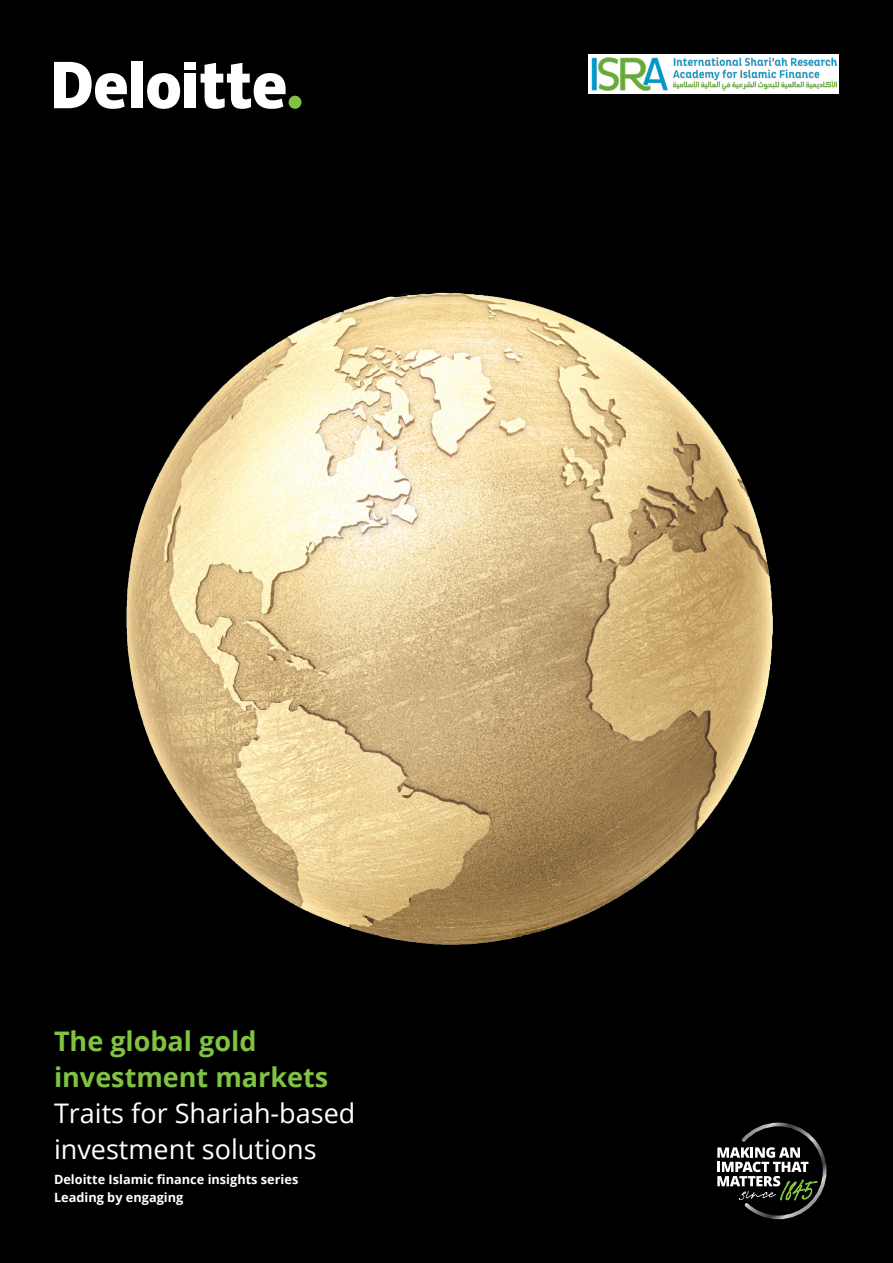
<style>
.page{position:relative;width:893px;height:1263px;background:#000}
.page>*{position:absolute;margin:0;border:0;box-sizing:border-box;transform-origin:0 0}
.t1{font:27px/36px "Open Sans";color:#fff}
.t2{font:700 27px/36px "Open Sans";color:#80c342}
.t3{font:700 12.75px/18px "Open Sans";color:#fff}
</style>
<div class="page">
<img style="left:126px;top:292px;width:658px;height:831px">
<div style="left:289px;top:96px;width:12px;height:12px;background:#80c342;border-radius:50%"></div>
<div style="left:131px;top:62px;width:12px;height:46px;background:#fff"></div>
<svg style="left:147px;top:73px;width:33px;height:35px"></svg>
<div style="left:185px;top:74px;width:11px;height:34px;background:#fff"></div>
<div style="left:185px;top:62px;width:11px;height:7px;background:#fff"></div>
<svg style="left:201px;top:63px;width:85px;height:45px"></svg>
<svg style="left:54px;top:62px;width:73px;height:46px"></svg>
<svg style="left:717px;top:1123px;width:109px;height:96px"></svg>
<div style="left:588px;top:54px;width:251px;height:39px;background:#fff"></div>
<img style="left:591px;top:57px;width:247px;height:34px">
<h1 class="t2" style="left:54px;top:1022px;width:276px">The global gold investment markets</h1>
<h1 class="t1" style="left:54px;top:1094px;width:303px">Traits for Shariah-based investment solutions</h1>
<p class="t3" style="left:54px;top:1170px;width:246px">Deloitte Islamic finance insights series<br>Leading by engaging</p>
</div>
